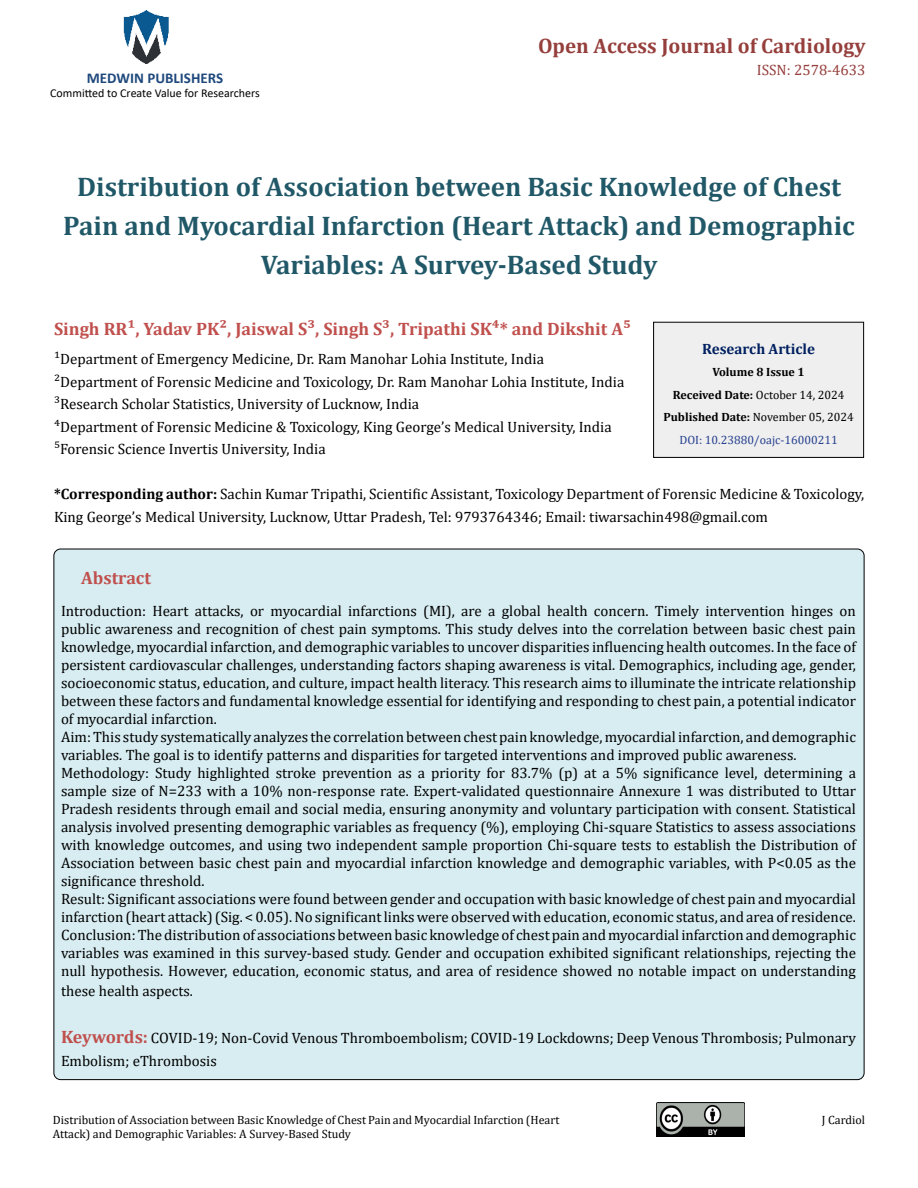
<style>
.page{position:relative;width:918px;height:1188px;background:#fff}
.page>*{position:absolute;margin:0;border:0;box-sizing:border-box;transform-origin:0 0}
.t1{font:700 27px/39px "Cambria";color:#215868;text-align:center}
.t2{font:700 21px "Cambria";color:#953f3c}
.t3{font:700 18px "Cambria";color:#c0504d}
.t4{font:15px/18px "Cambria";color:#000}
.t5{font:700 15px "Calibri";color:#1f497d}
.t6{font:700 15px "Cambria";color:#002060}
.t7{font:15px "Cambria";color:#953f3c}
.t8{font:12px/14.4px "Cambria";color:#000}
.t9{font:700 12px/22.5px "Cambria";color:#000;text-align:center}
.t10{font:12px "Calibri";color:#000}
.s1{font-weight:700}
.s2{font-weight:400}
.s3{font-weight:400;color:#25408f}
.s4{font-weight:700;font-size:18px;color:#c0504d}
</style>
<div class="page">
<img style="left:123px;top:10px;width:46px;height:54px">
<img style="left:656px;top:1103px;width:89px;height:33px">
<div style="left:654px;top:322px;width:210px;height:135px;background:#efefef"></div>
<div style="left:653px;top:322px;width:211px;height:136px;border:1px solid #000"></div>
<div style="left:54px;top:549px;width:810px;height:531px;background:#d8edf2;border-radius:7px"></div>
<p class="t5" style="left:87px;top:67px;width:138px">MEDWIN PUBLISHERS</p>
<p class="t10" style="left:50px;top:85px;width:211px">Committed to Create Value for Researchers</p>
<h2 class="t2" style="left:538px;top:31px;width:329px">Open Access Journal of Cardiology</h2>
<p class="t7" style="left:757px;top:62px;width:110px">ISSN: 2578-4633</p>
<h1 class="t1" style="left:63px;top:166px;width:793px">Distribution of Association between Basic Knowledge of Chest<br>Pain and Myocardial Infarction (Heart Attack) and Demographic<br>Variables: A Survey-Based Study</h1>
<p class="t3" style="left:54px;top:316px;width:578px">Singh RR¹, Yadav PK², Jaiswal S³, Singh S³, Tripathi SK⁴* and Dikshit A⁵</p>
<p class="t4" style="left:54px;top:348px;width:572px;line-height:22.5px">¹Department of Emergency Medicine, Dr. Ram Manohar Lohia Institute, India ²Department of Forensic Medicine and Toxicology, Dr. Ram Manohar Lohia Institute, India ³Research Scholar Statistics, University of Lucknow, India<br>⁴Department of Forensic Medicine &amp; Toxicology, King George’s Medical University, India ⁵Forensic Science Invertis University, India</p>
<p class="t4" style="left:54px;top:483px;width:812px;line-height:22.5px"><span class="s1">*Corresponding author:</span> Sachin Kumar Tripathi, Scientific Assistant, Toxicology Department of Forensic Medicine &amp; Toxicology,<br>King George’s Medical University, Lucknow, Uttar Pradesh, Tel: 9793764346; Email: tiwarsachin498@gmail.com</p>
<p class="t6" style="left:702px;top:338px;width:114px">Research Article</p>
<p class="t9" style="left:663px;top:361px;width:192px">Volume 8 Issue 1<br>Received Date: <span class="s2">October 14, 2024<br></span>Published Date: <span class="s2">November 05, 2024<br></span><span class="s3">DOI: 10.23880/oajc-16000211</span></p>
<p class="t3" style="left:81px;top:565px;width:71px">Abstract</p>
<p class="t4" style="left:61px;top:602px;width:797px">Introduction: Heart attacks, or myocardial infarctions (MI), are a global health concern. Timely intervention hinges on public awareness and recognition of chest pain symptoms. This study delves into the correlation between basic chest pain knowledge, myocardial infarction, and demographic variables to uncover disparities influencing health outcomes. In the face of persistent cardiovascular challenges, understanding factors shaping awareness is vital. Demographics, including age, gender, socioeconomic status, education, and culture, impact health literacy. This research aims to illuminate the intricate relationship between these factors and fundamental knowledge essential for identifying and responding to chest pain, a potential indicator of myocardial infarction.<br>Aim: This study systematically analyzes the correlation between chest pain knowledge, myocardial infarction, and demographic variables. The goal is to identify patterns and disparities for targeted interventions and improved public awareness.<br>Methodology: Study highlighted stroke prevention as a priority for 83.7% (p) at a 5% significance level, determining a sample size of N=233 with a 10% non-response rate. Expert-validated questionnaire Annexure 1 was distributed to Uttar Pradesh residents through email and social media, ensuring anonymity and voluntary participation with consent. Statistical analysis involved presenting demographic variables as frequency (%), employing Chi-square Statistics to assess associations with knowledge outcomes, and using two independent sample proportion Chi-square tests to establish the Distribution of Association between basic chest pain and myocardial infarction knowledge and demographic variables, with P&lt;0.05 as the significance threshold.<br>Result: Significant associations were found between gender and occupation with basic knowledge of chest pain and myocardial infarction (heart attack) (Sig. &lt; 0.05). No significant links were observed with education, economic status, and area of residence.<br>Conclusion: The distribution of associations between basic knowledge of chest pain and myocardial infarction and demographic variables was examined in this survey-based study. Gender and occupation exhibited significant relationships, rejecting the null hypothesis. However, education, economic status, and area of residence showed no notable impact on understanding</p>
<p class="t4" style="left:61px;top:982px;width:134px">these health aspects.</p>
<p class="t4" style="left:61px;top:1026px;width:797px;line-height:23.2px"><span class="s4">Keywords:</span> COVID-19; Non-Covid Venous Thromboembolism; COVID-19 Lockdowns; Deep Venous Thrombosis; Pulmonary<br>Embolism; eThrombosis</p>
<p class="t8" style="left:53px;top:1113px;width:508px">Distribution of Association between Basic Knowledge of Chest Pain and Myocardial Infarction (Heart<br>Attack) and Demographic Variables: A Survey-Based Study</p>
<p class="t8" style="left:822px;top:1113px;width:45px">J Cardiol</p>
</div>
